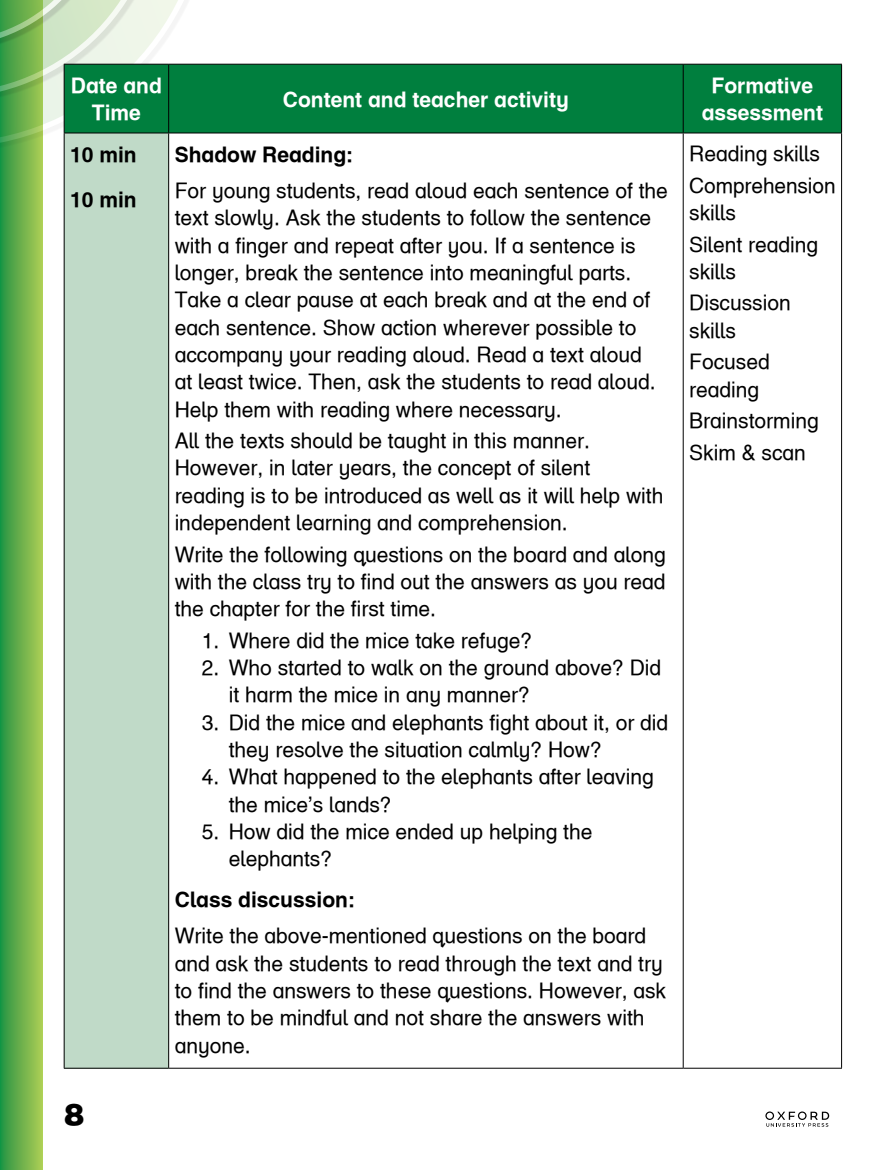
<style>
.page{position:relative;width:893px;height:1170px;background:#fff}
.page>*{position:absolute;margin:0;border:0;box-sizing:border-box;transform-origin:0 0}
.t1{font:700 30.75px "Billy";color:#000}
.t2{font:21px/27.3px "Helvetica Infant OUP";color:#000}
.t3{font:21px/27.3px "Helvetica Infant OUP Bold";color:#fff;text-align:center}
.t4{font:21px/45.3px "Helvetica Infant OUP Bold";color:#000}
</style>
<div class="page">
<div style="left:0;top:0;width:43px;height:1169px;background:linear-gradient(to right,#249343,#b1ce55)"></div>
<svg style="left:0;top:63px;width:241px;height:115px"></svg>
<svg style="left:0;top:0;width:184px;height:122px;background:#bad9ae"></svg>
<div style="left:65px;top:65px;width:776px;height:68px;background:#007f3e"></div>
<div style="left:64px;top:133px;width:105px;height:935px;background:#c0dac8"></div>
<hr style="left:64px;top:133px;width:1px;height:934px;background:#000">
<hr style="left:168px;top:133px;width:1px;height:934px;background:#000">
<hr style="left:683px;top:133px;width:1px;height:934px;background:#000">
<hr style="left:841px;top:133px;width:1px;height:934px;background:#000">
<hr style="left:64px;top:1067px;width:105px;height:1px;background:#000">
<hr style="left:169px;top:1067px;width:514px;height:1px;background:#000">
<hr style="left:683px;top:1067px;width:159px;height:1px;background:#000">
<hr style="left:64px;top:64px;width:105px;height:1px;background:#000">
<hr style="left:64px;top:65px;width:1px;height:68px;background:#000">
<hr style="left:169px;top:64px;width:514px;height:1px;background:#000">
<hr style="left:168px;top:65px;width:1px;height:68px;background:#000">
<hr style="left:683px;top:64px;width:159px;height:1px;background:#000">
<hr style="left:683px;top:65px;width:1px;height:68px;background:#000">
<hr style="left:841px;top:65px;width:1px;height:68px;background:#000">
<hr style="left:64px;top:133px;width:105px;height:1px;background:#000">
<hr style="left:169px;top:133px;width:514px;height:1px;background:#000">
<hr style="left:683px;top:133px;width:159px;height:1px;background:#000">
<svg style="left:765px;top:1111px;width:64px;height:15px"></svg>
<p class="t3" style="left:71px;top:72px;width:92px">Date and<br>Time</p>
<p class="t3" style="left:283px;top:85px;width:287px">Content and teacher activity</p>
<p class="t4" style="left:70px;top:131px;width:68px">10 min<br>10 min</p>
<p class="t4" style="left:175px;top:131px;width:180px">Shadow Reading:</p>
<p class="t2" style="left:175px;top:177px;width:495px">For young students, read aloud each sentence of the text slowly. Ask the students to follow the sentence with a finger and repeat after you. If a sentence is longer, break the sentence into meaningful parts.<br>Take a clear pause at each break and at the end of each sentence. Show action wherever possible to accompany your reading aloud. Read a text aloud<br>at least twice. Then, ask the students to read aloud.<br>Help them with reading where necessary.</p>
<p class="t2" style="left:175px;top:427px;width:490px">All the texts should be taught in this manner.<br>However, in later years, the concept of silent reading is to be introduced as well as it will help with independent learning and comprehension.</p>
<p class="t2" style="left:175px;top:540px;width:493px;text-align:justify">Write the following questions on the board and along with the class try to find out the answers as you read the chapter for the first time.</p>
<p class="t2" style="left:202px;top:626px;width:332px">1. Where did the mice take refuge?</p>
<p class="t2" style="left:229px;top:654px;width:434px;text-indent:-27px">2. Who started to walk on the ground above? Did it harm the mice in any manner?</p>
<p class="t2" style="left:229px;top:708px;width:441px;text-indent:-27px">3. Did the mice and elephants fight about it, or did they resolve the situation calmly? How?</p>
<p class="t2" style="left:229px;top:763px;width:427px;text-indent:-27px">4. What happened to the elephants after leaving the mice’s lands?</p>
<p class="t2" style="left:229px;top:817px;width:365px;text-indent:-27px">5. How did the mice ended up helping the elephants?</p>
<p class="t4" style="left:175px;top:876px;width:182px">Class discussion:</p>
<p class="t2" style="left:175px;top:922px;width:493px">Write the above-mentioned questions on the board and ask the students to read through the text and try to find the answers to these questions. However, ask them to be mindful and not share the answers with anyone.</p>
<h1 class="t1" style="left:65px;top:1097px;width:21px">8</h1>
<p class="t3" style="left:702px;top:72px;width:123px">Formative assessment</p>
<p class="t2" style="left:689px;top:138px;width:148px;line-height:31.7px">Reading skills<br>Comprehension</p>
<p class="t2" style="left:689px;top:197px;width:131px;line-height:31.5px">skills<br>Silent reading</p>
<p class="t2" style="left:689px;top:256px;width:103px;line-height:31.5px">skills<br>Discussion</p>
<p class="t2" style="left:689px;top:314px;width:82px;line-height:31.5px">skills<br>Focused</p>
<p class="t2" style="left:689px;top:373px;width:131px;line-height:31.5px">reading<br>Brainstorming<br>Skim &amp; scan</p>
</div>
